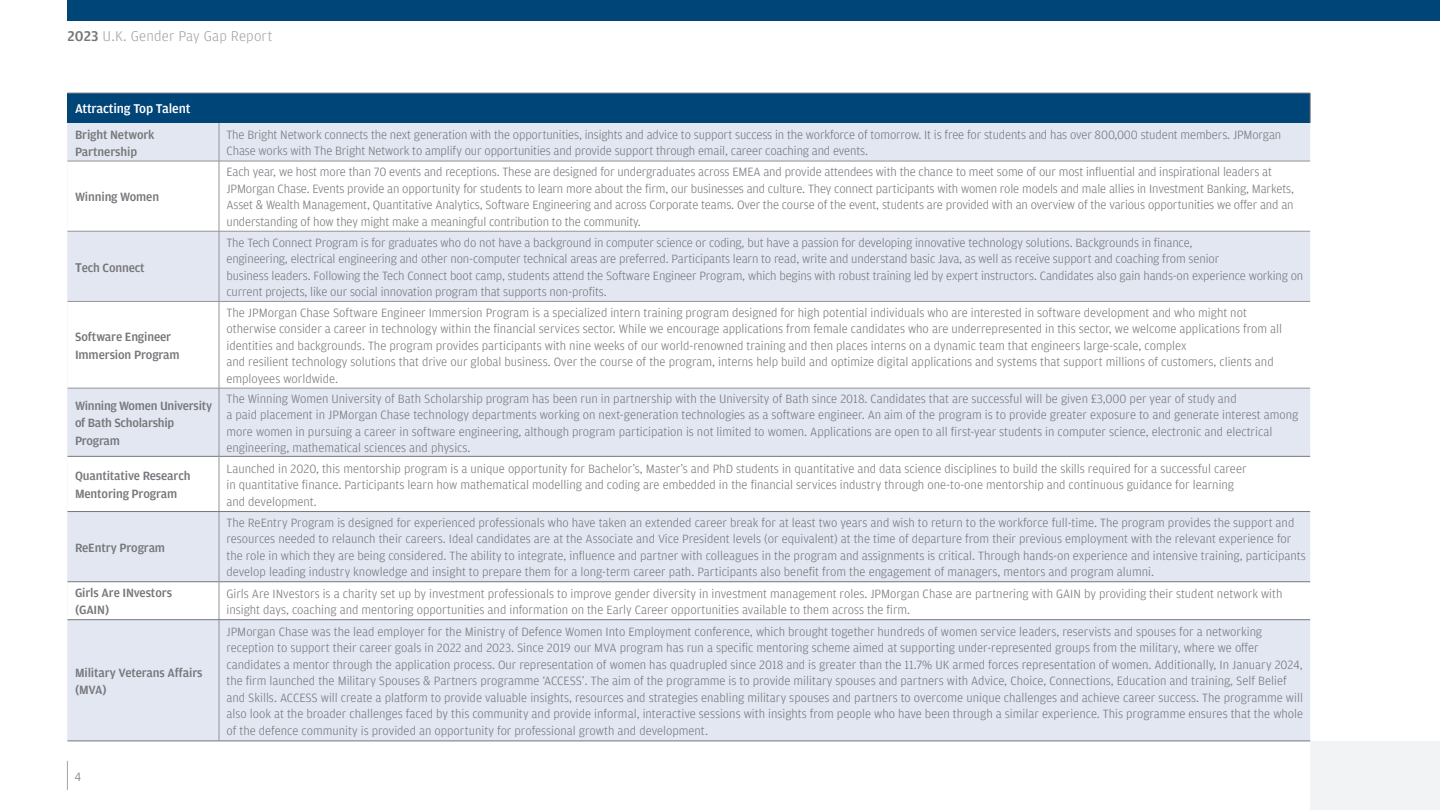
<style>
.page{position:relative;width:1440px;height:810px;background:#fff}
.page>*{position:absolute;margin:0;border:0;box-sizing:border-box;transform-origin:0 0}
.t1{font:300 15px "Amplitude";letter-spacing:.01em;color:#a5a4a4}
.t2{font:500 13.5px "Amplitude";letter-spacing:-.015em;color:#fff}
.t3{font:300 12.75px/16.5px "Amplitude";color:#76767b}
.t4{font:500 12.75px/17.2px "Amplitude";letter-spacing:-.01em;color:#76767b}
.s1{font-weight:500;color:#76767b}
.s2{font-size:13.5px}
</style>
<div class="page">
<div style="left:1310px;top:741px;width:130px;height:69px;background:#f2f3f5"></div>
<div style="left:68px;top:0;width:1372px;height:20px;background:#004577"></div>
<svg style="left:67px;top:761px;width:1px;height:29px"></svg>
<div style="left:68px;top:93px;width:1242px;height:30px;background:#004577"></div>
<div style="left:68px;top:123px;width:1242px;height:618px;background:#e2e7f1"></div>
<svg style="left:68px;top:162px;width:1242px;height:458px"></svg>
<hr style="left:68px;top:93px;width:151px;height:1px;background:#76767b">
<hr style="left:219px;top:93px;width:1091px;height:1px;background:#76767b">
<hr style="left:1310px;top:93px;width:1px;height:30px;background:#76767b">
<hr style="left:68px;top:456px;width:151px;height:1px;background:#76767b">
<hr style="left:219px;top:456px;width:1091px;height:1px;background:#76767b">
<hr style="left:68px;top:582px;width:151px;height:1px;background:#76767b">
<hr style="left:219px;top:582px;width:1091px;height:1px;background:#76767b">
<hr style="left:68px;top:741px;width:151px;height:1px;background:#76767b">
<hr style="left:219px;top:741px;width:1091px;height:1px;background:#76767b">
<hr style="left:219px;top:123px;width:1px;height:38px;background:#949499">
<hr style="left:68px;top:161px;width:151px;height:1px;background:#949499">
<hr style="left:219px;top:161px;width:1091px;height:1px;background:#949499">
<hr style="left:219px;top:161px;width:1px;height:70px;background:#949499">
<hr style="left:68px;top:231px;width:151px;height:1px;background:#949499">
<hr style="left:219px;top:231px;width:1091px;height:1px;background:#949499">
<hr style="left:219px;top:231px;width:1px;height:70px;background:#949499">
<hr style="left:68px;top:301px;width:151px;height:1px;background:#949499">
<hr style="left:219px;top:301px;width:1091px;height:1px;background:#949499">
<hr style="left:219px;top:302px;width:1px;height:86px;background:#949499">
<hr style="left:68px;top:388px;width:151px;height:1px;background:#949499">
<hr style="left:219px;top:388px;width:1091px;height:1px;background:#949499">
<hr style="left:219px;top:388px;width:1px;height:68px;background:#949499">
<hr style="left:219px;top:456px;width:1px;height:55px;background:#949499">
<hr style="left:219px;top:582px;width:1px;height:38px;background:#949499">
<hr style="left:219px;top:512px;width:1px;height:70px;background:#949499">
<hr style="left:219px;top:620px;width:1px;height:121px;background:#949499">
<hr style="left:68px;top:511px;width:151px;height:1px;background:#76767b">
<hr style="left:219px;top:511px;width:1091px;height:1px;background:#76767b">
<hr style="left:68px;top:620px;width:151px;height:1px;background:#76767b">
<hr style="left:219px;top:620px;width:1091px;height:1px;background:#76767b">
<p class="t1" style="left:68px;top:26px;width:206px"><span class="s1">2023</span> U.K. Gender Pay Gap Report</p>
<p class="t2" style="left:75px;top:101px;width:117px">Attracting Top Talent</p>
<p class="t4" style="left:75px;top:125px;width:81px">Bright Network<br>Partnership</p>
<p class="t3" style="left:226px;top:126px;width:1056px">The Bright Network connects the next generation with the opportunities, insights and advice to support success in the workforce of tomorrow. It is free for students and has over 800,000 student members. JPMorgan<br>Chase works with The Bright Network to amplify our opportunities and provide support through email, career coaching and events.</p>
<p class="t4" style="left:75px;top:188px;width:86px">Winning Women</p>
<p class="t3" style="left:226px;top:164px;width:1069px">Each year, we host more than 70 events and receptions. These are designed for undergraduates across EMEA and provide attendees with the chance to meet some of our most influential and inspirational leaders at JPMorgan Chase. Events provide an opportunity for students to learn more about the firm, our businesses and culture. They connect participants with women role models and male allies in Investment Banking, Markets, Asset &amp; Wealth Management, Quantitative Analytics, Software Engineering and across Corporate teams. Over the course of the event, students are provided with an overview of the various opportunities we offer and an understanding of how they might make a meaningful contribution to the community.</p>
<p class="t4" style="left:75px;top:259px;width:71px"><span class="s2">T</span>ech Connect</p>
<p class="t4" style="left:75px;top:328px;width:106px">Software Engineer<br>Immersion Program</p>
<p class="t3" style="left:226px;top:234px;width:1078px">The Tech Connect Program is for graduates who do not have a background in computer science or coding, but have a passion for developing innovative technology solutions. Backgrounds in finance,<br>engineering, electrical engineering and other non-computer technical areas are preferred. Participants learn to read, write and understand basic Java, as well as receive support and coaching from senior<br>business leaders. Following the Tech Connect boot camp, students attend the Software Engineer Program, which begins with robust training led by expert instructors. Candidates also gain hands-on experience working on current projects, like our social innovation program that supports non-profits.</p>
<p class="t3" style="left:226px;top:304px;width:1057px">The JPMorgan Chase Software Engineer Immersion Program is a specialized intern training program designed for high potential individuals who are interested in software development and who might not otherwise consider a career in technology within the financial services sector. While we encourage applications from female candidates who are underrepresented in this sector, we welcome applications from all identities and backgrounds. The program provides participants with nine weeks of our world-renowned training and then places interns on a dynamic team that engineers large-scale, complex<br>and resilient technology solutions that drive our global business. Over the course of the program, interns help build and optimize digital applications and systems that support millions of customers, clients and employees worldwide.</p>
<p class="t4" style="left:75px;top:397px;width:139px">Winning Women University of Bath Scholarship<br>Program</p>
<p class="t3" style="left:226px;top:390px;width:1073px">The Winning Women University of Bath Scholarship program has been run in partnership with the University of Bath since 2018. Candidates that are successful will be given £3,000 per year of study and<br>a paid placement in JPMorgan Chase technology departments working on next-generation technologies as a software engineer. An aim of the program is to provide greater exposure to and generate interest among more women in pursuing a career in software engineering, although program participation is not limited to women. Applications are open to all first-year students in computer science, electronic and electrical engineering, mathematical sciences and physics.</p>
<p class="t4" style="left:75px;top:467px;width:117px">Quantitative Research<br>Mentoring Program</p>
<p class="t3" style="left:226px;top:460px;width:1022px">Launched in 2020, this mentorship program is a unique opportunity for Bachelor’s, Master’s and PhD students in quantitative and data science disciplines to build the skills required for a successful career in quantitative finance. Participants learn how mathematical modelling and coding are embedded in the financial services industry through one-to-one mentorship and continuous guidance for learning and development.</p>
<p class="t4" style="left:75px;top:539px;width:92px">ReEntry Program</p>
<p class="t3" style="left:226px;top:514px;width:1081px">The ReEntry Program is designed for experienced professionals who have taken an extended career break for at least two years and wish to return to the workforce full-time. The program provides the support and resources needed to relaunch their careers. Ideal candidates are at the Associate and Vice President levels (or equivalent) at the time of departure from their previous employment with the relevant experience for the role in which they are being considered. The ability to integrate, influence and partner with colleagues in the program and assignments is critical. Through hands-on experience and intensive training, participants develop leading industry knowledge and insight to prepare them for a long-term career path. Participants also benefit from the engagement of managers, mentors and program alumni.</p>
<p class="t4" style="left:75px;top:584px;width:99px">Girls Are INvestors (GAIN)</p>
<p class="t3" style="left:226px;top:585px;width:1057px">Girls Are INvestors is a charity set up by investment professionals to improve gender diversity in investment management roles. JPMorgan Chase are partnering with GAIN by providing their student network with insight days, coaching and mentoring opportunities and information on the Early Career opportunities available to them across the firm.</p>
<p class="t4" style="left:75px;top:664px;width:129px">Military Veterans Affairs (MVA)</p>
<p class="t3" style="left:74px;top:768px;width:8px">4</p>
<p class="t3" style="left:226px;top:623px;width:1078px">JPMorgan Chase was the lead employer for the Ministry of Defence Women Into Employment conference, which brought together hundreds of women service leaders, reservists and spouses for a networking reception to support their career goals in 2022 and 2023. Since 2019 our MVA program has run a specific mentoring scheme aimed at supporting under-represented groups from the military, where we offer candidates a mentor through the application process. Our representation of women has quadrupled since 2018 and is greater than the 11.7% UK armed forces representation of women. Additionally, In January 2024, the firm launched the Military Spouses &amp; Partners programme ‘ACCESS’. The aim of the programme is to provide military spouses and partners with Advice, Choice, Connections, Education and training, Self Belief and Skills. ACCESS will create a platform to provide valuable insights, resources and strategies enabling military spouses and partners to overcome unique challenges and achieve career success. The programme will also look at the broader challenges faced by this community and provide informal, interactive sessions with insights from people who have been through a similar experience. This programme ensures that the whole of the defence community is provided an opportunity for professional growth and development.</p>
</div>
